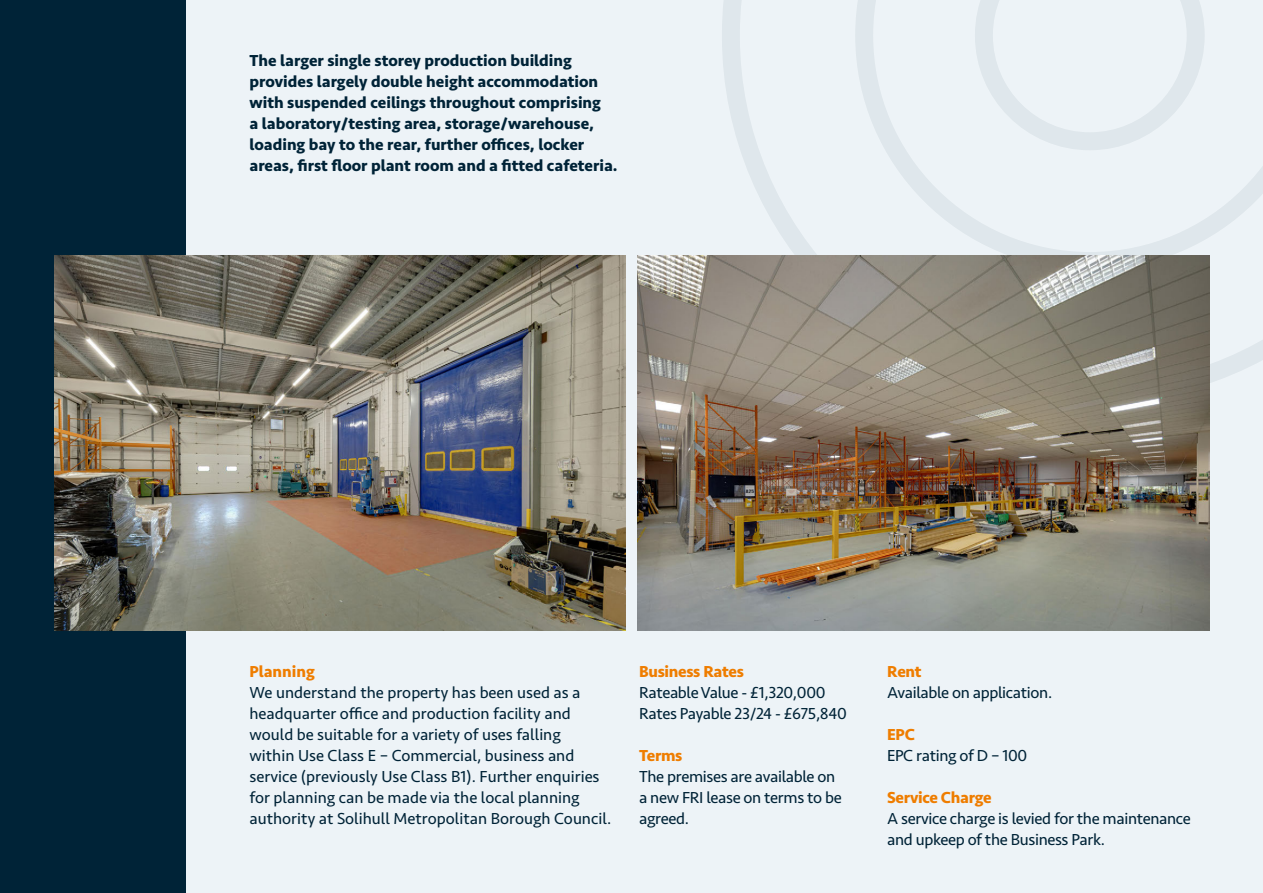
<style>
.page{position:relative;width:1263px;height:893px;background:#fff}
.page>*{position:absolute;margin:0;border:0;box-sizing:border-box;transform-origin:0 0}
.t1{font:16.5px/21px "Seravek Basic";color:#002337}
.t2{font:700 16.5px/21px "Seravek Basic";color:#002337}
.t3{font:16.5px/21px "Seravek Basic";letter-spacing:-.02em;color:#002337}
.t4{font:700 16.5px "Seravek Basic";letter-spacing:-.02em;color:#ef7d00}
.t5{font:700 16.5px "Seravek Basic";color:#ef7d00}
</style>
<div class="page">
<div style="left:186px;top:0;width:1077px;height:893px;background:#edf3f7"></div>
<svg style="left:722px;top:0;width:541px;height:405px"></svg>
<svg style="left:975px;top:0;width:230px;height:150px"></svg>
<div style="left:0;top:0;width:186px;height:893px;background:#002337"></div>
<img style="left:637px;top:255px;width:572px;height:376px">
<img style="left:54px;top:255px;width:572px;height:376px">
<p class="t2" style="left:249px;top:49px;width:370px">The larger single storey production building provides largely double height accommodation with suspended ceilings throughout comprising<br>a laboratory/testing area, storage/warehouse, loading bay to the rear, further offices, locker areas, first floor plant room and a fitted cafeteria.</p>
<p class="t5" style="left:249px;top:661px;width:67px">Planning</p>
<p class="t1" style="left:249px;top:682px;width:363px">We understand the property has been used as a headquarter office and production facility and would be suitable for a variety of uses falling<br>within Use Class E – Commercial, business and service (previously Use Class B1). Further enquiries for planning can be made via the local planning authority at Solihull Metropolitan Borough Council.</p>
<p class="t4" style="left:639px;top:661px;width:106px">Business Rates</p>
<p class="t3" style="left:639px;top:682px;width:209px">Rateable Value - £1,320,000<br>Rates Payable 23/24 - £675,840</p>
<p class="t4" style="left:639px;top:745px;width:45px">Terms</p>
<p class="t3" style="left:639px;top:766px;width:204px">The premises are available on a new FRI lease on terms to be agreed.</p>
<p class="t4" style="left:887px;top:661px;width:36px">Rent</p>
<p class="t3" style="left:887px;top:682px;width:167px">Available on application.</p>
<p class="t4" style="left:887px;top:724px;width:29px">EPC</p>
<p class="t3" style="left:887px;top:745px;width:142px">EPC rating of D – 100</p>
<p class="t4" style="left:887px;top:787px;width:106px">Service Charge</p>
<p class="t3" style="left:887px;top:808px;width:305px">A service charge is levied for the maintenance and upkeep of the Business Park.</p>
</div>
